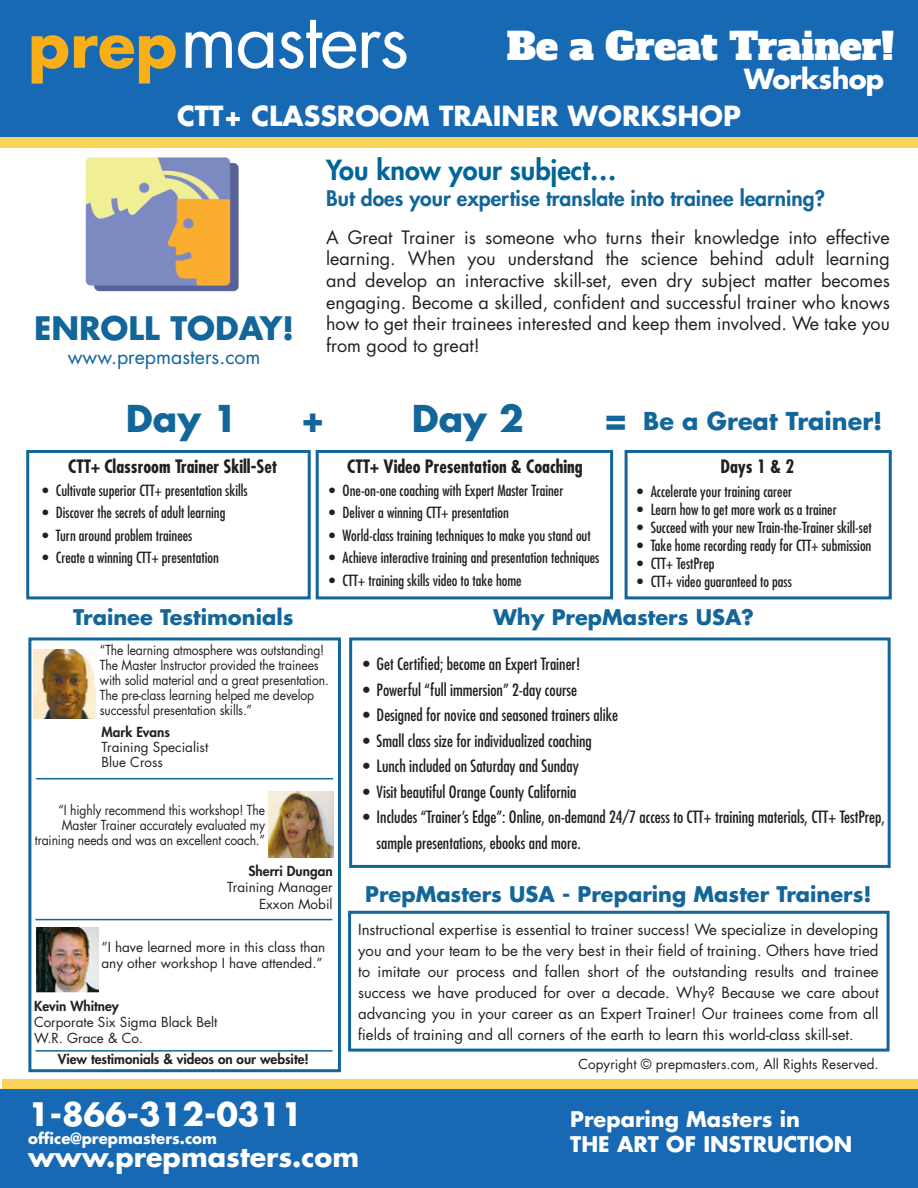
<style>
.page{position:relative;width:918px;height:1188px;background:#fff}
.page>*{position:absolute;margin:0;border:0;box-sizing:border-box;transform-origin:0 0}
.t1{font:75px "Futura LT";letter-spacing:-.03em;color:#fff}
.t2{font:37.5px "Alfa Slab One";color:#fff}
.t3{font:700 36px "Futura Std";color:#13669a}
.t4{font:700 31.5px "Futura LT";color:#fff}
.t5{font:700 31.5px "Futura Std";color:#13669a}
.t6{font:700 27px "Futura LT";color:#fff}
.t7{font:800 27px "Futura Std";color:#006599}
.t8{font:700 27px "Futura LT";letter-spacing:-.03em;color:#fff}
.t9{font:700 24px "Futura Std";color:#13669a}
.t10{font:700 21px "Futura Std";color:#13669a}
.t11{font:800 21px "Futura Std";color:#13669a}
.t12{font:700 21px/25.2px "Futura LT";color:#fff}
.t13{font:19.5px "Futura Std";color:#13669a}
.t14{font:18px/21.6px "Futura Std";color:#231f20;text-align:justify}
.t15{font:700 condensed 18px "Futura Std";color:#231f20}
.t16{font:condensed 16.5px/25.5px "Futura Std";color:#231f20}
.t17{font:condensed 15px "Futura Std";color:#231f20}
.t18{font:15px/21px "Futura Std";color:#231f20;text-align:justify}
.t19{font:700 15px "Futura LT";color:#fff}
.t20{font:13.5px/15px "Futura Std";letter-spacing:-.01em;color:#231f20;scale:.9 1}
.t21{font:13.5px/16.2px "Futura Std";letter-spacing:-.01em;color:#231f20}
.t22{font:800 13.5px "Futura Std";color:#231f20}
.s1{font-weight:700;font-size:61.5px;color:#f9af1a}
.s2{font-size:36px}
</style>
<div class="page">
<div style="left:2px;top:1079px;width:916px;height:13px;background:#fad459"></div>
<div style="left:0;top:1090px;width:918px;height:98px;background:#1869b3"></div>
<div style="left:0;top:0;width:918px;height:147px;background:#1869b3"></div>
<div style="left:0;top:137px;width:918px;height:11px;background:#fad459"></div>
<img style="left:85px;top:157px;width:154px;height:135px">
<div style="left:26px;top:450px;width:285px;height:149px;border:3px solid #13669a"></div>
<div style="left:316px;top:450px;width:297px;height:149px;border:3px solid #13669a"></div>
<div style="left:625px;top:450px;width:267px;height:149px;border:3px solid #13669a"></div>
<img style="left:34px;top:649px;width:62px;height:69px">
<img style="left:268px;top:791px;width:65px;height:66px">
<img style="left:36px;top:928px;width:62px;height:64px">
<div style="left:349px;top:637px;width:542px;height:231px;border:3px solid #13669a"></div>
<div style="left:348px;top:911px;width:542px;height:141px;border:3px solid #13669a"></div>
<div style="left:28px;top:637px;width:313px;height:435px;border:3px solid #13669a"></div>
<hr style="left:36px;top:778px;width:297px;height:1px;background:#13669a">
<hr style="left:35px;top:1050px;width:297px;height:2px;background:#13669a">
<hr style="left:35px;top:919px;width:297px;height:1px;background:#13669a">
<h1 class="t1" style="left:28px;top:-8px;width:382px"><span class="s1">prep</span>masters</h1>
<h3 class="t6" style="left:177px;top:98px;width:565px">CTT+ CLASSROOM TRAINER WORKSHOP</h3>
<h2 class="t2" style="left:507px;top:22px;width:389px">Be a Great Trainer!</h2>
<h3 class="t8" style="left:744px;top:61px;width:142px">Workshop</h3>
<h3 class="t7" style="left:326px;top:153px;width:292px">You know your subject…</h3>
<h3 class="t11" style="left:326px;top:185px;width:500px">But does your expertise translate into trainee learning?</h3>
<p class="t14" style="left:326px;top:227px;width:565px">A Great Trainer is someone who turns their knowledge into effective learning. When you understand the science behind adult learning and develop an interactive skill-set, even dry subject matter becomes engaging. Become a skilled, confident and successful trainer who knows how to get their trainees interested and keep them involved. We take you from good to great!</p>
<h3 class="t5" style="left:34px;top:308px;width:262px">ENROLL TODAY!</h3>
<h3 class="t13" style="left:68px;top:344px;width:194px">www.prepmasters.com</h3>
<h3 class="t3" style="left:126px;top:394px;width:114px">Day 1</h3>
<h3 class="t3" style="left:301px;top:394px;width:26px">+</h3>
<h3 class="t3" style="left:412px;top:394px;width:114px">Day 2</h3>
<h3 class="t9" style="left:604px;top:405px;width:280px"><span class="s2">=</span> Be a Great Trainer!</h3>
<p class="t15" style="left:68px;top:455px;width:211px">CTT+ Classroom Trainer Skill-Set</p>
<p class="t17" style="left:42px;top:481px;width:207px">• Cultivate superior CTT+ presentation skills</p>
<p class="t17" style="left:42px;top:504px;width:185px">• Discover the secrets of adult learning</p>
<p class="t17" style="left:42px;top:526px;width:151px">• Turn around problem trainees</p>
<p class="t17" style="left:42px;top:549px;width:178px">• Create a winning CTT+ presentation</p>
<p class="t15" style="left:347px;top:455px;width:237px">CTT+ Video Presentation &amp; Coaching</p>
<p class="t17" style="left:329px;top:481px;width:236px">• One-on-one coaching with Expert Master Trainer</p>
<p class="t17" style="left:329px;top:504px;width:181px">• Deliver a winning CTT+ presentation</p>
<p class="t17" style="left:329px;top:526px;width:263px">• World-class training techniques to make you stand out</p>
<p class="t17" style="left:329px;top:549px;width:272px">• Achieve interactive training and presentation techniques</p>
<p class="t17" style="left:329px;top:571px;width:194px">• CTT+ training skills video to take home</p>
<p class="t15" style="left:720px;top:455px;width:75px">Days 1 &amp; 2</p>
<p class="t17" style="left:637px;top:483px;width:156px">• Accelerate your training career</p>
<p class="t17" style="left:637px;top:501px;width:201px">• Learn how to get more work as a trainer</p>
<p class="t17" style="left:637px;top:519px;width:236px">• Succeed with your new Train-the-Trainer skill-set</p>
<p class="t17" style="left:637px;top:537px;width:236px">• Take home recording ready for CTT+ submission</p>
<p class="t17" style="left:637px;top:555px;width:79px">• CTT+ TestPrep</p>
<p class="t17" style="left:637px;top:573px;width:156px">• CTT+ video guaranteed to pass</p>
<h3 class="t10" style="left:493px;top:603px;width:262px">Why PrepMasters USA?</h3>
<p class="t16" style="left:363px;top:651px;width:219px">• Get Certified; become an Expert Trainer!</p>
<p class="t16" style="left:363px;top:677px;width:215px">• Powerful “full immersion” 2-day course</p>
<p class="t16" style="left:363px;top:702px;width:257px">• Designed for novice and seasoned trainers alike</p>
<p class="t16" style="left:363px;top:728px;width:230px">• Small class size for individualized coaching</p>
<p class="t16" style="left:363px;top:753px;width:217px">• Lunch included on Saturday and Sunday</p>
<p class="t16" style="left:363px;top:779px;width:215px">• Visit beautiful Orange County California</p>
<p class="t16" style="left:377px;top:804px;width:510px;text-indent:-14px">• Includes “Trainer’s Edge”: Online, on-demand 24/7 access to CTT+ training materials, CTT+ TestPrep, sample presentations, ebooks and more.</p>
<h3 class="t10" style="left:73px;top:603px;width:222px">Trainee Testimonials</h3>
<p class="t20" style="left:100px;top:643px;width:256px">“The learning atmosphere was outstanding!<br>The Master Instructor provided the trainees with solid material and a great presentation.<br>The pre-class learning helped me develop successful presentation skills.”</p>
<p class="t22" style="left:102px;top:724px;width:70px">Mark Evans</p>
<p class="t21" style="left:102px;top:740px;width:108px;line-height:15px">Training Specialist<br>Blue Cross</p>
<p class="t20" style="left:35px;top:803px;width:257px;text-align:right">“I highly recommend this workshop! The<br>Master Trainer accurately evaluated my training needs and was an excellent coach.”</p>
<p class="t22" style="left:249px;top:863px;width:86px">Sherri Dungan</p>
<p class="t21" style="left:227px;top:880px;width:107px;text-align:right">Training Manager<br>Exxon Mobil</p>
<p class="t21" style="left:102px;top:939px;width:225px">“I have learned more in this class than any other workshop I have attended.”</p>
<p class="t22" style="left:34px;top:997px;width:86px">Kevin Whitney</p>
<p class="t21" style="left:34px;top:1014px;width:185px">Corporate Six Sigma Black Belt<br>W.R. Grace &amp; Co.</p>
<p class="t22" style="left:58px;top:1050px;width:253px">View testimonials &amp; videos on our website!</p>
<h3 class="t10" style="left:365px;top:880px;width:508px">PrepMasters USA - Preparing Master Trainers!</h3>
<p class="t18" style="left:358px;top:919px;width:522px">Instructional expertise is essential to trainer success! We specialize in developing you and your team to be the very best in their field of training. Others have tried to imitate our process and fallen short of the outstanding results and trainee success we have produced for over a decade. Why? Because we care about advancing you in your career as an Expert Trainer! Our trainees come from all fields of training and all corners of the earth to learn this world-class skill-set.</p>
<p class="t21" style="left:579px;top:1056px;width:302px">Copyright © prepmasters.com, All Rights Reserved.</p>
<h3 class="t4" style="left:28px;top:1094px;width:276px">1-866-312-0311</h3>
<p class="t19" style="left:28px;top:1129px;width:190px">office@prepmasters.com</p>
<h3 class="t6" style="left:28px;top:1139px;width:333px">www.prepmasters.com</h3>
<h3 class="t12" style="left:570px;top:1106px;width:284px">Preparing Masters in<br>THE ART OF INSTRUCTION</h3>
</div>
